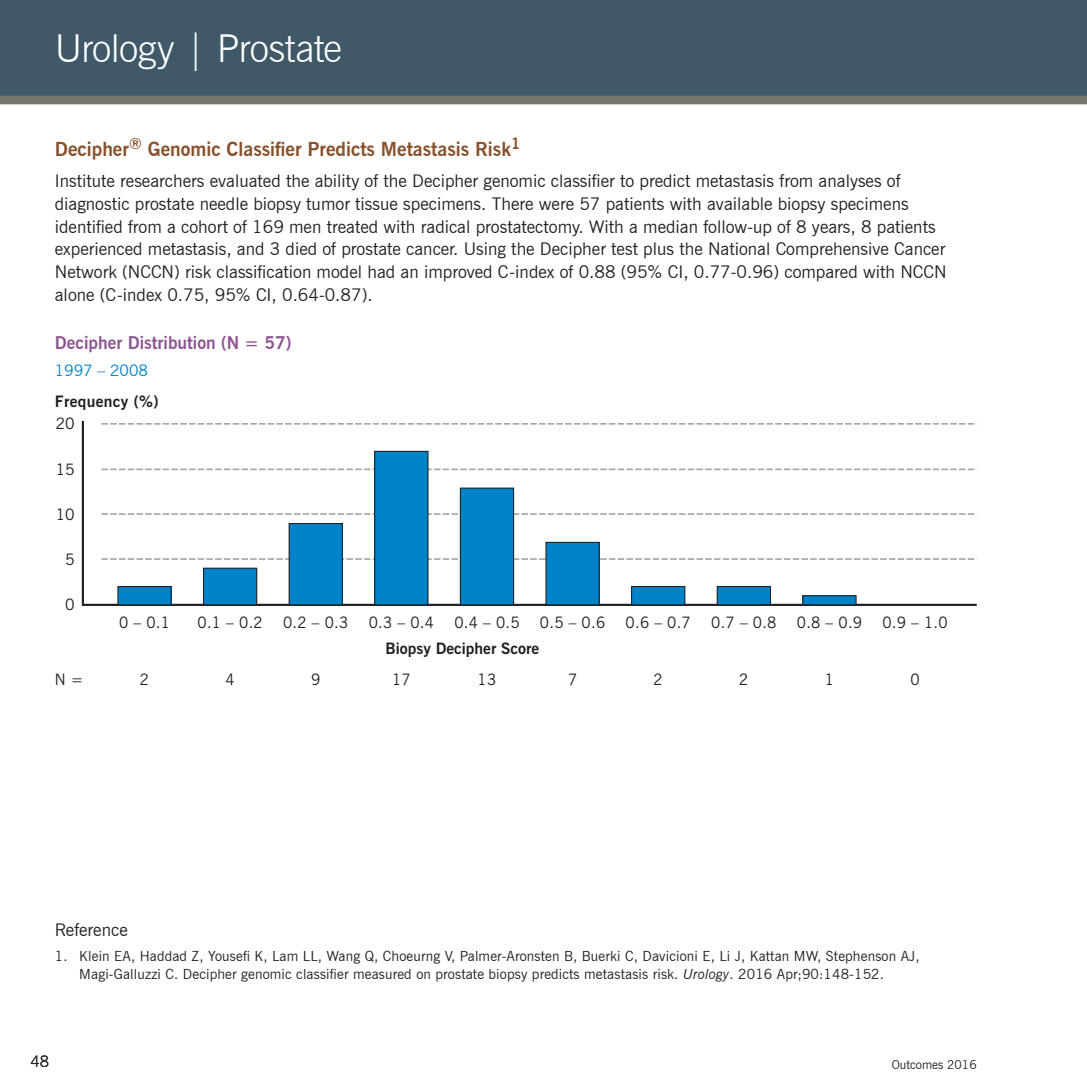
<style>
.page{position:relative;width:1087px;height:1087px;background:#fff}
.page>*{position:absolute;margin:0;border:0;box-sizing:border-box;transform-origin:0 0}
._01-Page_Header{font:300 38.5px "News Gothic BT";letter-spacing:-.015em;color:#fff}
._02-Head{font:700 19.25px "News Gothic BT";color:#87512b}
._05-Body_Copy{font:17.5px/22.8px "News Gothic BT";color:#231f20}
._03-Subhead{font:700 17.5px "News Gothic BT";color:#8e5691}
.t1{font:15.75px "News Gothic BT";color:#231f20}
.t2{font:700 15.75px "News Gothic BT";color:#231f20}
.t3{font:700 15.75px "News Gothic BT";letter-spacing:.02em;color:#231f20}
._03-Subhead-2{font:15.75px "News Gothic BT";color:#0082c8}
.t4{font:300 15.75px "News Gothic BT";color:#231f20}
._06-Source{font:14px/17.5px "News Gothic BT";letter-spacing:.01em;color:#231f20}
.t5{font:12.25px "News Gothic BT";color:#231f20}
.s1{font-style:italic}
</style>
<div class="page">
<div style="left:0;top:0;width:1087px;height:101px;background:#405968"></div>
<div style="left:0;top:96px;width:1087px;height:8px;background:#77766c"></div>
<svg style="left:81px;top:420px;width:895px;height:186px"></svg>
<div style="left:118px;top:586px;width:53px;height:19px;background:#0082c8"></div>
<div style="left:117px;top:586px;width:55px;height:19px;border:1px solid #231f20"></div>
<div style="left:203px;top:568px;width:54px;height:37px;background:#0082c8"></div>
<div style="left:203px;top:568px;width:54px;height:37px;border:1px solid #231f20"></div>
<div style="left:289px;top:523px;width:53px;height:82px;background:#0082c8"></div>
<div style="left:289px;top:523px;width:54px;height:82px;border:1px solid #231f20"></div>
<div style="left:375px;top:451px;width:53px;height:154px;background:#0082c8"></div>
<div style="left:374px;top:451px;width:54px;height:154px;border:1px solid #231f20"></div>
<div style="left:460px;top:488px;width:54px;height:117px;background:#0082c8"></div>
<div style="left:460px;top:487px;width:54px;height:118px;border:1px solid #231f20"></div>
<div style="left:546px;top:542px;width:53px;height:63px;background:#0082c8"></div>
<div style="left:545px;top:542px;width:55px;height:63px;border:1px solid #231f20"></div>
<div style="left:631px;top:586px;width:54px;height:19px;background:#0082c8"></div>
<div style="left:631px;top:586px;width:54px;height:19px;border:1px solid #231f20"></div>
<div style="left:717px;top:586px;width:53px;height:19px;background:#0082c8"></div>
<div style="left:717px;top:586px;width:54px;height:19px;border:1px solid #231f20"></div>
<div style="left:803px;top:596px;width:53px;height:9px;background:#0082c8"></div>
<div style="left:802px;top:595px;width:54px;height:10px;border:1px solid #231f20"></div>
<hr style="left:760px;top:604px;width:53px;height:1px;background:#231f20">
<p class="_01-Page_Header" style="left:55px;top:25px;width:289px">Urology | Prostate</p>
<p class="_02-Head" style="left:55px;top:138px;width:467px">Decipher<sup>®</sup> Genomic Classifier Predicts Metastasis Risk<sup>1</sup></p>
<p class="_05-Body_Copy" style="left:55px;top:169px;width:893px">Institute researchers evaluated the ability of the Decipher genomic classifier to predict metastasis from analyses of diagnostic prostate needle biopsy tumor tissue specimens. There were 57 patients with available biopsy specimens identified from a cohort of 169 men treated with radical prostatectomy. With a median follow-up of 8 years, 8 patients experienced metastasis, and 3 died of prostate cancer. Using the Decipher test plus the National Comprehensive Cancer Network (NCCN) risk classification model had an improved C-index of 0.88 (95% CI, 0.77-0.96) compared with NCCN alone (C-index 0.75, 95% CI, 0.64-0.87).</p>
<p class="_03-Subhead" style="left:55px;top:332px;width:238px">Decipher Distribution (N = 57)</p>
<p class="_03-Subhead-2" style="left:55px;top:361px;width:95px">1997 – 2008</p>
<p class="t3" style="left:55px;top:392px;width:105px">Frequency (%)</p>
<p class="t1" style="left:56px;top:414px;width:20px">20</p>
<p class="t1" style="left:56px;top:460px;width:20px">15</p>
<p class="t1" style="left:56px;top:504px;width:20px">10</p>
<p class="t1" style="left:65px;top:550px;width:11px">5</p>
<p class="t1" style="left:65px;top:595px;width:11px">0</p>
<p class="t1" style="left:119px;top:613px;width:52px">0 – 0.1</p>
<p class="t1" style="left:55px;top:669px;width:30px">N =</p>
<p class="t1" style="left:140px;top:669px;width:11px">2</p>
<p class="t1" style="left:197px;top:613px;width:67px">0.1 – 0.2</p>
<p class="t1" style="left:225px;top:669px;width:11px">4</p>
<p class="t1" style="left:283px;top:613px;width:67px">0.2 – 0.3</p>
<p class="t1" style="left:311px;top:669px;width:11px">9</p>
<p class="t1" style="left:369px;top:613px;width:67px">0.3 – 0.4</p>
<p class="t1" style="left:454px;top:613px;width:67px">0.4 – 0.5</p>
<p class="t1" style="left:540px;top:613px;width:67px">0.5 – 0.6</p>
<p class="t1" style="left:625px;top:613px;width:67px">0.6 – 0.7</p>
<p class="t2" style="left:385px;top:639px;width:155px">Biopsy Decipher Score</p>
<p class="t1" style="left:392px;top:669px;width:20px">17</p>
<p class="t1" style="left:478px;top:669px;width:20px">13</p>
<p class="t1" style="left:568px;top:669px;width:11px">7</p>
<p class="t1" style="left:653px;top:669px;width:11px">2</p>
<p class="t1" style="left:711px;top:613px;width:67px">0.7 – 0.8</p>
<p class="t1" style="left:739px;top:669px;width:11px">2</p>
<p class="t1" style="left:797px;top:613px;width:67px">0.8 – 0.9</p>
<p class="t1" style="left:825px;top:669px;width:11px">1</p>
<p class="t1" style="left:882px;top:613px;width:67px">0.9 – 1.0</p>
<p class="t1" style="left:910px;top:669px;width:11px">0</p>
<p class="_05-Body_Copy" style="left:55px;top:918px;width:74px">Reference</p>
<p class="_06-Source" style="left:79px;top:947px;width:842px;text-indent:-24px">1. Klein EA, Haddad Z, Yousefi K, Lam LL, Wang Q, Choeurng V, Palmer-Aronsten B, Buerki C, Davicioni E, Li J, Kattan MW, Stephenson AJ,<br>Magi-Galluzzi C. Decipher genomic classifier measured on prostate biopsy predicts metastasis risk. <span class="s1">Urology</span>. 2016 Apr;90:148-152.</p>
<p class="t4" style="left:30px;top:1051px;width:20px">48</p>
<p class="t5" style="left:892px;top:1057px;width:86px">Outcomes 2016</p>
</div>
